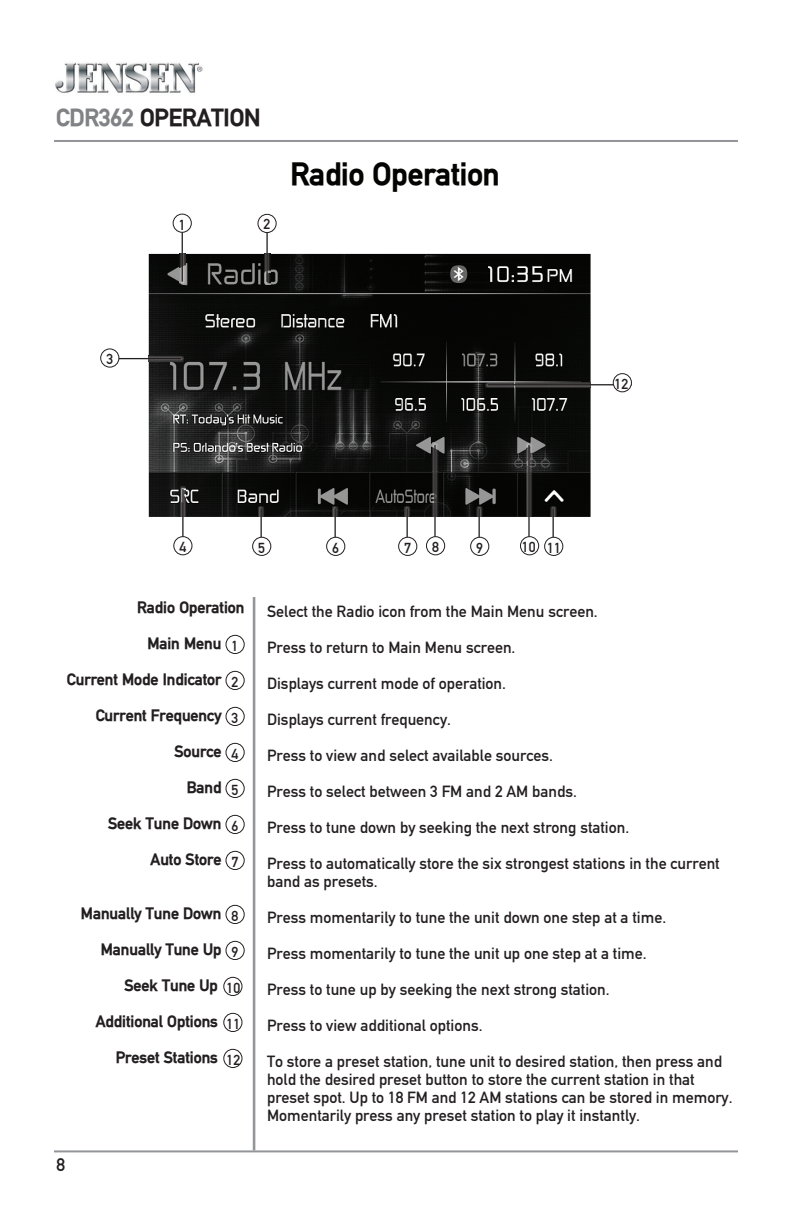
<style>
.page{position:relative;width:792px;height:1224px;background:#fff}
.page>*{position:absolute;margin:0;border:0;box-sizing:border-box;transform-origin:0 0}
.t1{font:700 31.2px "DIN Mittelschrift";color:#040503}
.t2{font:700 24px "DIN Mittelschrift";color:#231f20}
.t3{font:18px "DIN Mittelschrift";color:#231f20}
.t4{font:16px/18px "DIN Mittelschrift";color:#231f20}
.t5{font:700 16px "DIN Mittelschrift";color:#231f20}
.t6{font:14.4px "DIN Mittelschrift";color:#231f20}
.s1{color:#808285}
</style>
<div class="page">
<hr style="left:54px;top:1150px;width:684px;height:2px;background:#939598">
<hr style="left:54px;top:140px;width:684px;height:2px;background:#939598">
<img style="left:55px;top:62px;width:148px;height:31px">
<hr style="left:253px;top:597px;width:2px;height:553px;background:#939598">
<div style="left:226px;top:635px;width:19px;height:19px;border:1px solid #231f20;border-radius:50%"></div>
<div style="left:226px;top:671px;width:19px;height:19px;border:1px solid #231f20;border-radius:50%"></div>
<div style="left:226px;top:707px;width:19px;height:19px;border:1px solid #231f20;border-radius:50%"></div>
<div style="left:226px;top:743px;width:19px;height:19px;border:1px solid #231f20;border-radius:50%"></div>
<div style="left:226px;top:779px;width:19px;height:19px;border:1px solid #231f20;border-radius:50%"></div>
<div style="left:226px;top:815px;width:19px;height:19px;border:1px solid #231f20;border-radius:50%"></div>
<div style="left:226px;top:851px;width:19px;height:19px;border:1px solid #231f20;border-radius:50%"></div>
<div style="left:226px;top:905px;width:19px;height:19px;border:1px solid #231f20;border-radius:50%"></div>
<div style="left:226px;top:941px;width:19px;height:19px;border:1px solid #231f20;border-radius:50%"></div>
<div style="left:223px;top:977px;width:19px;height:19px;border:1px solid #231f20;border-radius:50%"></div>
<div style="left:223px;top:1013px;width:19px;height:19px;border:1px solid #231f20;border-radius:50%"></div>
<div style="left:223px;top:1049px;width:19px;height:19px;border:1px solid #231f20;border-radius:50%"></div>
<img style="left:149px;top:254px;width:442px;height:263px">
<img style="left:180px;top:233px;width:5px;height:52px">
<hr style="left:182px;top:226px;width:1px;height:56px;background:#231f20">
<div style="left:173px;top:214px;width:18px;height:18px;background:#fff;border-radius:50%"></div>
<div style="left:173px;top:214px;width:19px;height:19px;border:1px solid #231f20;border-radius:50%"></div>
<img style="left:118px;top:356px;width:65px;height:6px">
<hr style="left:116px;top:358px;width:65px;height:1px;background:#231f20">
<div style="left:101px;top:349px;width:18px;height:18px;background:#fff;border-radius:50%"></div>
<div style="left:100px;top:349px;width:19px;height:18px;border:1px solid #231f20;border-radius:50%"></div>
<img style="left:264px;top:253px;width:6px;height:32px">
<hr style="left:266px;top:226px;width:2px;height:56px;background:#231f20">
<div style="left:258px;top:214px;width:18px;height:19px;background:#fff;border-radius:50%"></div>
<div style="left:258px;top:214px;width:18px;height:19px;border:1px solid #231f20;border-radius:50%"></div>
<img style="left:180px;top:486px;width:6px;height:70px">
<hr style="left:182px;top:489px;width:2px;height:65px;background:#231f20">
<div style="left:174px;top:537px;width:18px;height:18px;background:#fff;border-radius:50%"></div>
<div style="left:173px;top:536px;width:19px;height:19px;border:1px solid #231f20;border-radius:50%"></div>
<img style="left:260px;top:517px;width:4px;height:20px">
<svg style="left:258px;top:506px;width:6px;height:11px"></svg>
<hr style="left:261px;top:508px;width:1px;height:43px;background:#231f20">
<div style="left:253px;top:537px;width:18px;height:18px;background:#fff;border-radius:50%"></div>
<div style="left:252px;top:537px;width:19px;height:19px;border:1px solid #231f20;border-radius:50%"></div>
<img style="left:432px;top:443px;width:6px;height:74px">
<hr style="left:434px;top:445px;width:2px;height:104px;background:#231f20">
<div style="left:426px;top:537px;width:19px;height:18px;background:#fff;border-radius:50%"></div>
<div style="left:426px;top:536px;width:19px;height:19px;border:1px solid #231f20;border-radius:50%"></div>
<img style="left:526px;top:443px;width:6px;height:74px">
<hr style="left:528px;top:445px;width:2px;height:104px;background:#231f20">
<div style="left:520px;top:537px;width:19px;height:18px;background:#fff;border-radius:50%"></div>
<div style="left:520px;top:536px;width:19px;height:19px;border:1px solid #231f20;border-radius:50%"></div>
<img style="left:334px;top:517px;width:4px;height:20px">
<svg style="left:332px;top:506px;width:6px;height:11px"></svg>
<hr style="left:335px;top:508px;width:1px;height:43px;background:#231f20">
<div style="left:327px;top:537px;width:18px;height:18px;background:#fff;border-radius:50%"></div>
<div style="left:326px;top:537px;width:19px;height:19px;border:1px solid #231f20;border-radius:50%"></div>
<img style="left:406px;top:517px;width:4px;height:20px">
<svg style="left:404px;top:506px;width:6px;height:11px"></svg>
<hr style="left:407px;top:508px;width:1px;height:43px;background:#231f20">
<div style="left:399px;top:537px;width:18px;height:18px;background:#fff;border-radius:50%"></div>
<div style="left:398px;top:537px;width:19px;height:19px;border:1px solid #231f20;border-radius:50%"></div>
<img style="left:478px;top:517px;width:4px;height:20px">
<svg style="left:476px;top:506px;width:6px;height:11px"></svg>
<hr style="left:479px;top:508px;width:1px;height:43px;background:#231f20">
<div style="left:471px;top:537px;width:18px;height:18px;background:#fff;border-radius:50%"></div>
<div style="left:470px;top:537px;width:19px;height:19px;border:1px solid #231f20;border-radius:50%"></div>
<img style="left:552px;top:517px;width:4px;height:20px">
<svg style="left:550px;top:506px;width:6px;height:11px"></svg>
<hr style="left:553px;top:508px;width:1px;height:43px;background:#231f20">
<div style="left:545px;top:537px;width:18px;height:18px;background:#fff;border-radius:50%"></div>
<div style="left:544px;top:537px;width:19px;height:19px;border:1px solid #231f20;border-radius:50%"></div>
<img style="left:485px;top:382px;width:147px;height:6px">
<hr style="left:488px;top:384px;width:144px;height:1px;background:#231f20">
<div style="left:613px;top:374px;width:18px;height:18px;background:#fff;border-radius:50%"></div>
<div style="left:613px;top:373px;width:19px;height:19px;border:1px solid #231f20;border-radius:50%"></div>
<h2 class="t2" style="left:56px;top:108px;width:206px"><span class="s1">CDR362</span> OPERATION</h2>
<p class="t6" style="left:179px;top:219px;width:8px">1</p>
<p class="t6" style="left:264px;top:219px;width:8px">2</p>
<h1 class="t1" style="left:290px;top:161px;width:211px">Radio Operation</h1>
<p class="t6" style="left:106px;top:354px;width:8px">3</p>
<p class="t6" style="left:615px;top:379px;width:15px">12</p>
<p class="t6" style="left:179px;top:542px;width:8px">4</p>
<p class="t6" style="left:258px;top:543px;width:8px">5</p>
<p class="t6" style="left:332px;top:543px;width:8px">6</p>
<p class="t6" style="left:404px;top:543px;width:8px">7</p>
<p class="t6" style="left:432px;top:542px;width:8px">8</p>
<p class="t6" style="left:476px;top:543px;width:8px">9</p>
<p class="t6" style="left:522px;top:542px;width:41px">10 11</p>
<p class="t5" style="left:137px;top:601px;width:109px">Radio Operation</p>
<p class="t5" style="left:147px;top:637px;width:93px">Main Menu <sub>1</sub></p>
<p class="t5" style="left:67px;top:673px;width:173px">Current Mode Indicator <sub>2</sub></p>
<p class="t5" style="left:96px;top:709px;width:144px">Current Frequency <sub>3</sub></p>
<p class="t5" style="left:174px;top:745px;width:66px">Source <sub>4</sub></p>
<p class="t5" style="left:187px;top:781px;width:53px">Band <sub>5</sub></p>
<p class="t5" style="left:108px;top:817px;width:132px">Seek Tune Down <sub>6</sub></p>
<p class="t5" style="left:151px;top:853px;width:89px">Auto Store <sub>7</sub></p>
<p class="t5" style="left:81px;top:907px;width:159px">Manually Tune Down <sub>8</sub></p>
<p class="t5" style="left:101px;top:943px;width:139px">Manually Tune Up <sub>9</sub></p>
<p class="t5" style="left:124px;top:979px;width:117px">Seek Tune Up <sub>10</sub></p>
<p class="t5" style="left:96px;top:1015px;width:146px">Additional Options <sub>11</sub></p>
<p class="t5" style="left:116px;top:1051px;width:126px">Preset Stations <sub>12</sub></p>
<p class="t3" style="left:57px;top:1158px;width:10px">8</p>
<p class="t4" style="left:267px;top:604px;width:332px">Select the Radio icon from the Main Menu screen.</p>
<p class="t4" style="left:267px;top:640px;width:250px">Press to return to Main Menu screen.</p>
<p class="t4" style="left:267px;top:676px;width:240px">Displays current mode of operation.</p>
<p class="t4" style="left:267px;top:712px;width:185px">Displays current frequency.</p>
<p class="t4" style="left:267px;top:748px;width:287px">Press to view and select available sources.</p>
<p class="t4" style="left:267px;top:784px;width:311px">Press to select between 3 FM and 2 AM bands.</p>
<p class="t4" style="left:267px;top:820px;width:364px">Press to tune down by seeking the next strong station.</p>
<p class="t4" style="left:267px;top:856px;width:454px">Press to automatically store the six strongest stations in the current band as presets.</p>
<p class="t4" style="left:267px;top:910px;width:401px">Press momentarily to tune the unit down one step at a time.</p>
<p class="t4" style="left:267px;top:946px;width:381px">Press momentarily to tune the unit up one step at a time.</p>
<p class="t4" style="left:267px;top:982px;width:344px">Press to tune up by seeking the next strong station.</p>
<p class="t4" style="left:267px;top:1018px;width:217px">Press to view additional options.</p>
<p class="t4" style="left:267px;top:1054px;width:467px">To store a preset station, tune unit to desired station, then press and hold the desired preset button to store the current station in that preset spot. Up to 18 FM and 12 AM stations can be stored in memory.<br>Momentarily press any preset station to play it instantly.</p>
</div>
